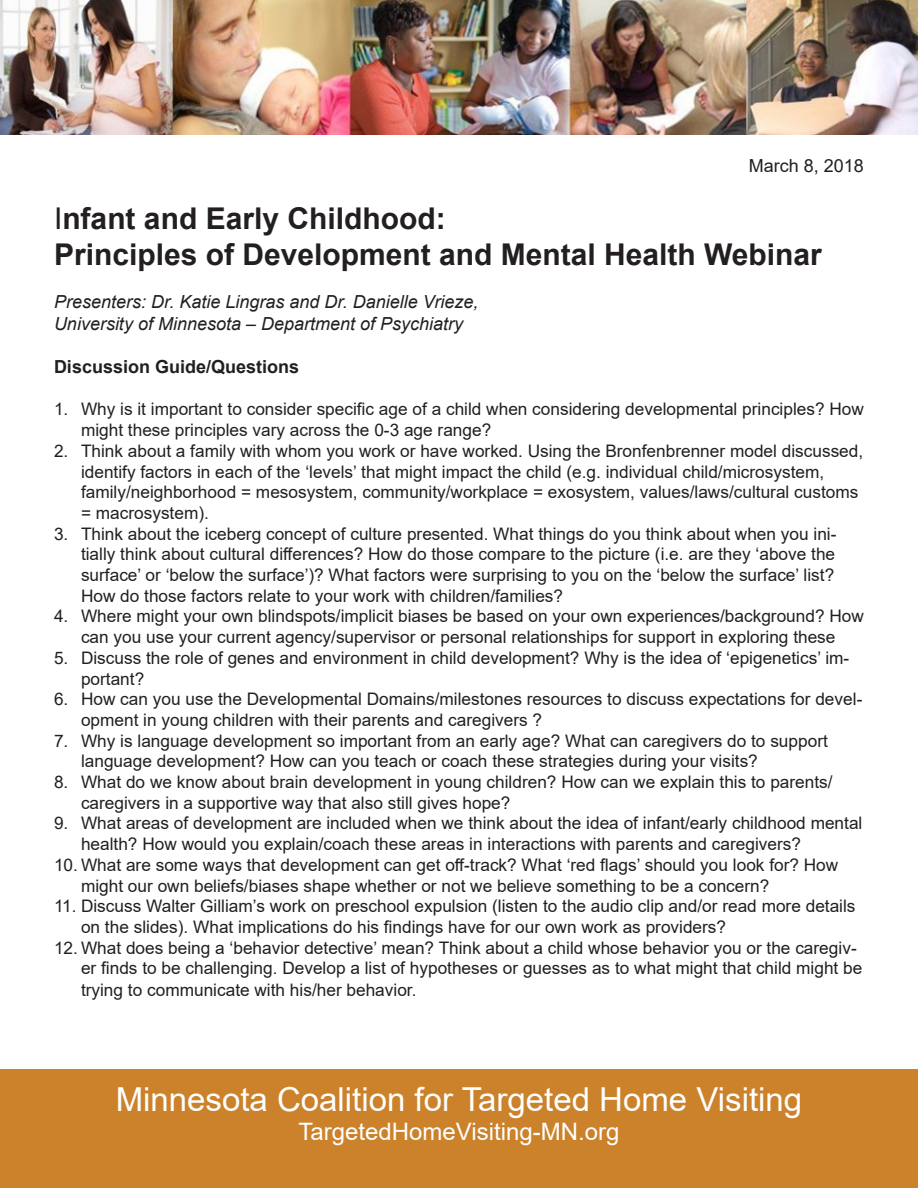
<style>
.page{position:relative;width:918px;height:1188px;background:#fff}
.page>*{position:absolute;margin:0;border:0;box-sizing:border-box;transform-origin:0 0}
.t1{font:33px "Arial";color:#fff}
.t2{font:700 30px "Arial";color:#231f20}
.t3{font:24px "Arial";color:#fff}
.t4{font:italic 18px "Arial";color:#231f20}
.t5{font:700 18px "Arial";color:#231f20}
.t6{font:18px "Arial";color:#231f20}
.t7{font:17.25px/20.7px "Arial";color:#231f20}
.s1{font-weight:400}
</style>
<div class="page">
<img style="left:0;top:0;width:918px;height:135px">
<div style="left:0;top:1069px;width:918px;height:119px;background:#cb822a"></div>
<p class="t6" style="left:749px;top:153px;width:117px">March 8, 2018</p>
<p class="t2" style="left:54px;top:197px;width:393px"><span class="s1">I</span>nfant and Early Childhood:</p>
<p class="t2" style="left:54px;top:233px;width:769px">Principles of Development and Mental Health Webinar</p>
<p class="t4" style="left:54px;top:290px;width:426px">Presenters: Dr. Katie Lingras and Dr. Danielle Vrieze,</p>
<p class="t4" style="left:54px;top:312px;width:411px">University of Minnesota – Department of Psychiatry</p>
<p class="t5" style="left:54px;top:354px;width:247px">Discussion Guide/Questions</p>
<p class="t7" style="left:81px;top:399px;width:785px;text-indent:-27px">1. Why is it important to consider specific age of a child when considering developmental principles? How might these principles vary across the 0-3 age range?</p>
<p class="t7" style="left:81px;top:440px;width:784px;text-indent:-27px">2. Think about a family with whom you work or have worked. Using the Bronfenbrenner model discussed, identify factors in each of the ‘levels’ that might impact the child (e.g. individual child/microsystem, family/neighborhood = mesosystem, community/workplace = exosystem, values/laws/cultural customs = macrosystem).</p>
<p class="t7" style="left:81px;top:523px;width:757px;text-indent:-27px">3. Think about the iceberg concept of culture presented. What things do you think about when you ini&shy;tially think about cultural differences? How do those compare to the picture (i.e. are they ‘above the surface’ or ‘below the surface’)? What factors were surprising to you on the ‘below the surface’ list?<br>How do those factors relate to your work with children/families?</p>
<p class="t7" style="left:54px;top:606px;width:811px;text-align:center">4. Where might your own blindspots/implicit biases be based on your own experiences/background? How can you use your current agency/supervisor or personal relationships for support in exploring these</p>
<p class="t7" style="left:81px;top:647px;width:770px;text-indent:-27px">5. Discuss the role of genes and environment in child development? Why is the idea of ‘epigenetics’ im&shy;portant?</p>
<p class="t7" style="left:81px;top:689px;width:783px;text-indent:-27px">6. How can you use the Developmental Domains/milestones resources to discuss expectations for devel&shy;opment in young children with their parents and caregivers ?</p>
<p class="t7" style="left:81px;top:730px;width:748px;text-indent:-27px">7. Why is language development so important from an early age? What can caregivers do to support language development? How can you teach or coach these strategies during your visits?</p>
<p class="t7" style="left:81px;top:771px;width:753px;text-indent:-27px">8. What do we know about brain development in young children? How can we explain this to parents/ caregivers in a supportive way that also still gives hope?</p>
<p class="t7" style="left:81px;top:813px;width:783px;text-indent:-27px">9. What areas of development are included when we think about the idea of infant/early childhood mental health? How would you explain/coach these areas in interactions with parents and caregivers?</p>
<p class="t7" style="left:81px;top:854px;width:759px;text-indent:-27px">10. What are some ways that development can get off-track? What ‘red flags’ should you look for? How might our own beliefs/biases shape whether or not we believe something to be a concern?</p>
<p class="t7" style="left:81px;top:896px;width:776px;text-indent:-27px">11. Discuss Walter Gilliam’s work on preschool expulsion (listen to the audio clip and/or read more details on the slides). What implications do his findings have for our own work as providers?</p>
<p class="t7" style="left:81px;top:937px;width:783px;line-height:21.1px;text-indent:-27px">12. What does being a ‘behavior detective’ mean? Think about a child whose behavior you or the caregiv&shy;er finds to be challenging. Develop a list of hypotheses or guesses as to what might that child might be trying to communicate with his/her behavior.</p>
<p class="t1" style="left:116px;top:1077px;width:688px">Minnesota Coalition for Targeted Home Visiting</p>
<p class="t3" style="left:298px;top:1115px;width:322px">TargetedHomeVisiting-MN.org</p>
</div>
